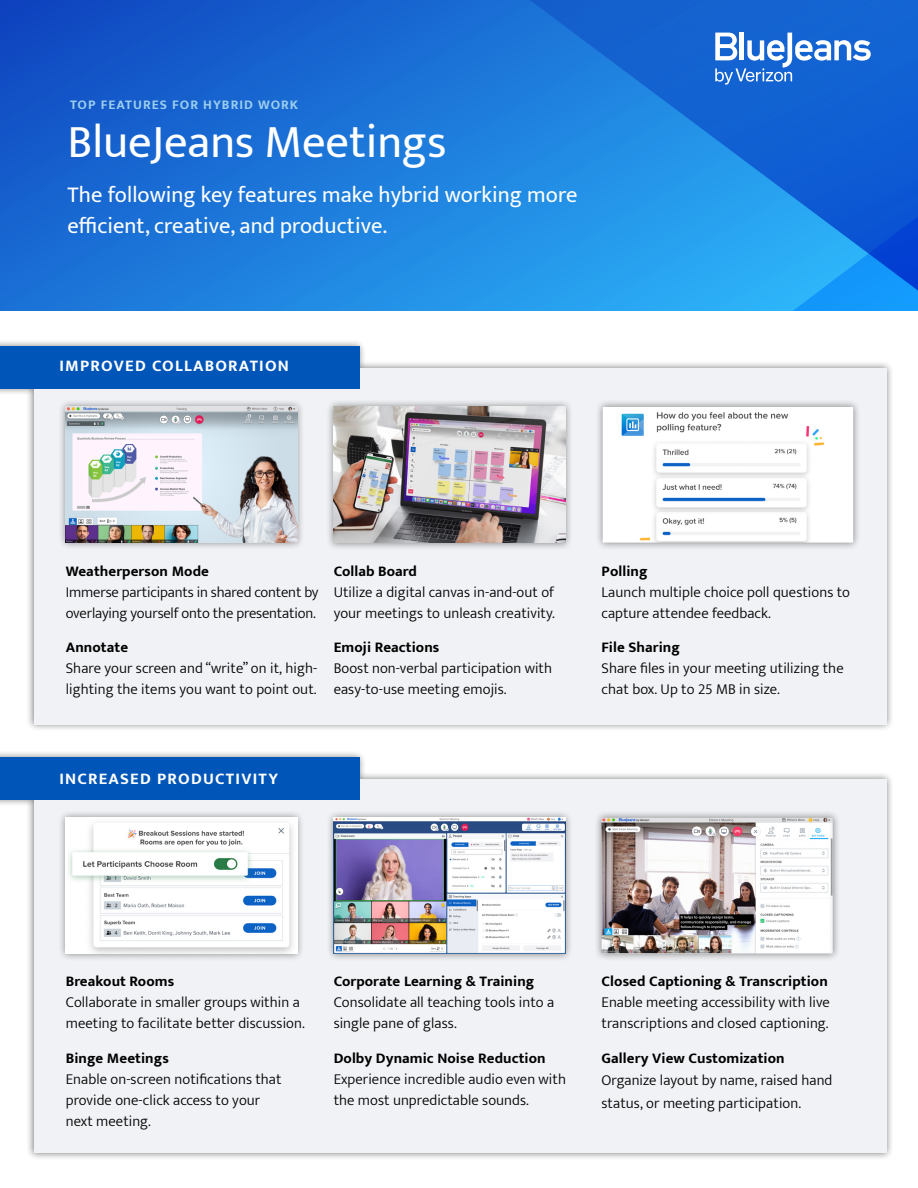
<style>
.page{position:relative;width:918px;height:1188px;background:#fff}
.page>*{position:absolute;margin:0;border:0;box-sizing:border-box;transform-origin:0 0}
.t1{font:46.5px "Mukta";color:#fff}
.t2{font:22.5px/31.5px "Mukta";letter-spacing:.005em;color:#fff}
.t3{font:700 16.5px "Mukta";letter-spacing:.075em;color:#fff}
.t4{font:300 15px/21px "Mukta";letter-spacing:.005em;color:#000}
.t5{font:700 15px "Mukta";letter-spacing:.005em;color:#000}
.t6{font:700 13.5px "Mukta";letter-spacing:.075em;color:#9bceed}
</style>
<div class="page">
<div style="left:0;top:339px;width:894px;height:393px;background:#000;opacity:.5"></div>
<div style="left:34px;top:368px;width:852px;height:356px;background:#f0f2f5"></div>
<div style="left:0;top:346px;width:360px;height:43px;background:#0055b8"></div>
<div style="left:326px;top:399px;width:247px;height:151px;background:#000;opacity:.44"></div>
<img style="left:334px;top:407px;width:231px;height:136px">
<div style="left:58px;top:399px;width:247px;height:151px;background:#000;opacity:.44"></div>
<img style="left:65px;top:407px;width:232px;height:135px">
<div style="left:595px;top:399px;width:266px;height:151px;background:#000;opacity:.44"></div>
<img style="left:603px;top:407px;width:250px;height:136px">
<div style="left:0;top:750px;width:894px;height:410px;background:#000;opacity:.5"></div>
<div style="left:34px;top:779px;width:852px;height:374px;background:#f0f2f5"></div>
<div style="left:0;top:757px;width:360px;height:43px;background:#0055b8"></div>
<div style="left:326px;top:810px;width:247px;height:151px;background:#000;opacity:.44"></div>
<img style="left:334px;top:818px;width:231px;height:136px">
<div style="left:58px;top:810px;width:247px;height:151px;background:#000;opacity:.44"></div>
<img style="left:65px;top:818px;width:232px;height:136px">
<div style="left:594px;top:810px;width:246px;height:151px;background:#000;opacity:.44"></div>
<img style="left:602px;top:818px;width:231px;height:136px">
<svg style="left:0;top:0;width:103px;height:310px;background:#155ccb"></svg>
<svg style="left:103px;top:0;width:815px;height:310px;background:#1b79db"></svg>
<svg style="left:715px;top:33px;width:156px;height:52px"></svg>
<p class="t6" style="left:70px;top:97px;width:230px">TOP FEATURES FOR HYBRID WORK</p>
<h1 class="t1" style="left:68px;top:113px;width:381px">BlueJeans Meetings</h1>
<h2 class="t2" style="left:68px;top:178px;width:511px">The following key features make hybrid working more efficient, creative, and productive.</h2>
<p class="t3" style="left:59px;top:356px;width:231px">IMPROVED COLLABORATION</p>
<p class="t5" style="left:66px;top:562px;width:145px">Weatherperson Mode</p>
<p class="t4" style="left:66px;top:581px;width:254px">Immerse participants in shared content by overlaying yourself onto the presentation.</p>
<p class="t5" style="left:66px;top:638px;width:64px">Annotate</p>
<p class="t4" style="left:66px;top:657px;width:253px">Share your screen and “write” on it, high&shy;lighting the items you want to point out.</p>
<p class="t5" style="left:334px;top:562px;width:85px">Collab Board</p>
<p class="t4" style="left:334px;top:581px;width:223px">Utilize a digital canvas in-and-out of your meetings to unleash creativity.</p>
<p class="t5" style="left:334px;top:638px;width:107px">Emoji Reactions</p>
<p class="t4" style="left:334px;top:657px;width:220px">Boost non-verbal participation with easy-to-use meeting emojis.</p>
<p class="t3" style="left:59px;top:768px;width:220px">INCREASED PRODUCTIVITY</p>
<p class="t5" style="left:602px;top:562px;width:48px">Polling</p>
<p class="t4" style="left:602px;top:581px;width:250px">Launch multiple choice poll questions to capture attendee feedback.</p>
<p class="t5" style="left:602px;top:638px;width:80px">File Sharing</p>
<p class="t4" style="left:602px;top:657px;width:244px">Share files in your meeting utilizing the chat box. Up to 25 MB in size.</p>
<p class="t5" style="left:66px;top:972px;width:110px">Breakout Rooms</p>
<p class="t4" style="left:66px;top:992px;width:240px">Collaborate in smaller groups within a meeting to facilitate better discussion.</p>
<p class="t5" style="left:66px;top:1049px;width:105px">Binge Meetings</p>
<p class="t4" style="left:66px;top:1068px;width:217px">Enable on-screen notifications that provide one-click access to your next meeting.</p>
<p class="t5" style="left:334px;top:972px;width:202px">Corporate Learning &amp; Training</p>
<p class="t4" style="left:334px;top:992px;width:222px">Consolidate all teaching tools into a single pane of glass.</p>
<p class="t5" style="left:334px;top:1049px;width:214px">Dolby Dynamic Noise Reduction</p>
<p class="t4" style="left:334px;top:1068px;width:234px">Experience incredible audio even with the most unpredictable sounds.</p>
<p class="t5" style="left:602px;top:972px;width:228px">Closed Captioning &amp; Transcription</p>
<p class="t4" style="left:602px;top:992px;width:230px">Enable meeting accessibility with live transcriptions and closed captioning.</p>
<p class="t5" style="left:602px;top:1049px;width:185px">Gallery View Customization</p>
<p class="t4" style="left:602px;top:1069px;width:232px;line-height:22.5px">Organize layout by name, raised hand status, or meeting participation.</p>
</div>
